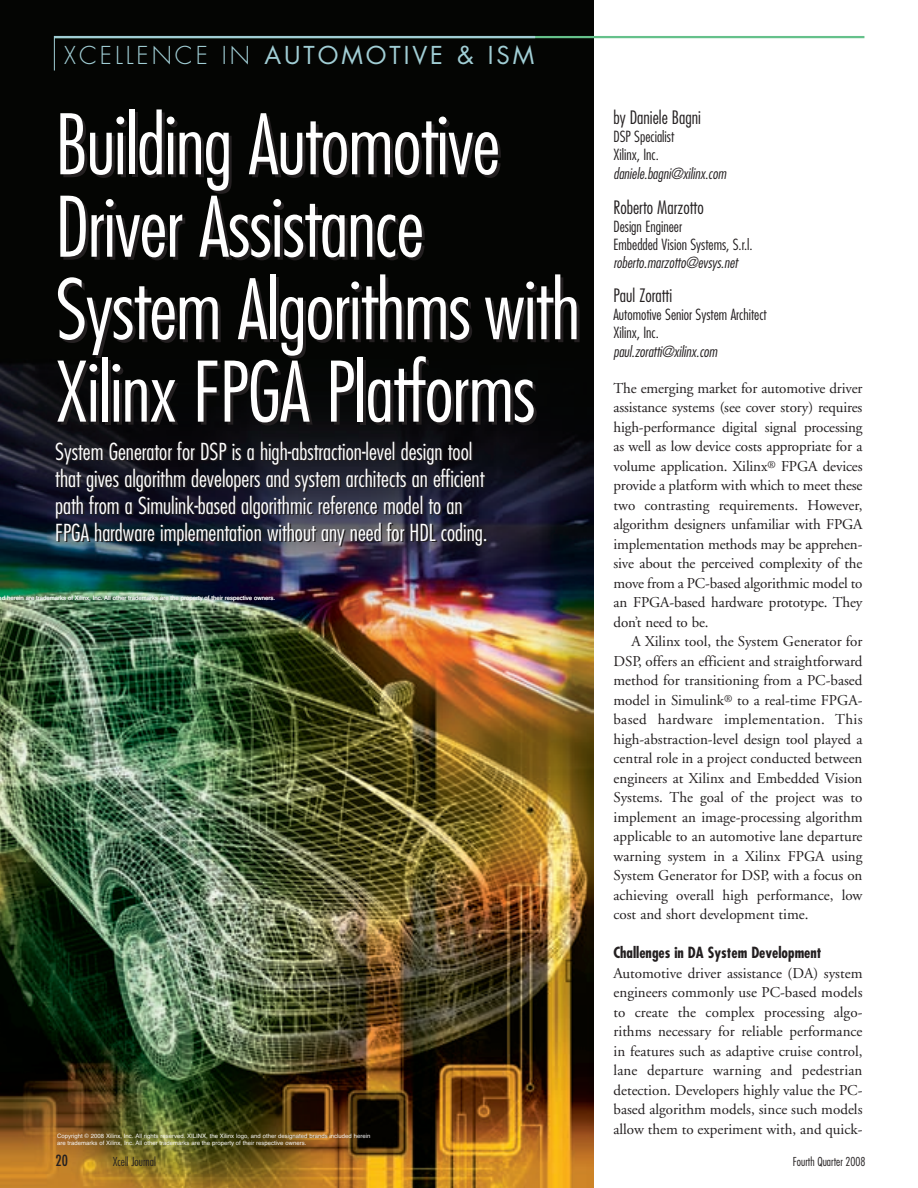
<style>
.page{position:relative;width:918px;height:1188px;background:#fff}
.page>*{position:absolute;margin:0;border:0;box-sizing:border-box;transform-origin:0 0}
.t1{font:300 condensed 81px/82.5px "Futura";letter-spacing:-.015em;color:#fff}
.t2{font:24px "Futura";letter-spacing:.125em;color:#a1ced5}
.t3{font:300 condensed 22.8px/27px "Futura";color:#fff}
.t4{font:300 condensed 18px "Futura";color:#231f20}
.t5{font:15px/19.5px "Adobe Garamond";color:#231f20;text-align:justify}
.t6{font:300 condensed 15px/18.3px "Futura";color:#231f20}
.t7{font:italic 300 condensed 15px "Futura";color:#231f20}
.t8{font:700 condensed 15px "Futura";color:#231f20}
.t9{font:500 condensed 15px "Futura";color:#231f20}
.t10{font:300 condensed 12px "Futura";color:#231f20}
.t11{font:6px/7.2px "Helvetica";color:#f7f7f7}
.t12{font:6px "Helvetica";color:#f1f1f2}
.s1{font-weight:300}
</style>
<div class="page">
<img style="left:0;top:0;width:593px;height:1188px">
<hr style="left:54px;top:36px;width:810px;height:2px;background:#65c18b">
<hr style="left:54px;top:36px;width:481px;height:2px;background:#a1ced5">
<hr style="left:54px;top:36px;width:1px;height:35px;background:#a1ced5">
<h2 class="t2" style="left:64px;top:44px;width:472px"><span class="s1">XCELLENCE IN</span> AUTOMOTIVE &amp; ISM</h2>
<h1 class="t1" style="left:56px;top:109px;width:526px">Building Automotive<br>Driver Assistance<br>System Algorithms with<br>Xilinx FPGA Platforms</h1>
<p class="t3" style="left:55px;top:439px;width:434px">System Generator for DSP is a high-abstraction-level design tool that gives algorithm developers and system architects an efficient path from a Simulink-based algorithmic reference model to an FPGA hardware implementation without any need for HDL coding.</p>
<p class="t12" style="left:-1px;top:596px;width:278px">ed herein are trademarks of Xilinx, Inc. All other trademarks are the property of their respective owners.</p>
<p class="t11" style="left:57px;top:1133px;width:315px">Copyright © 2008 Xilinx, Inc. All rights reserved. XILINX, the Xilinx logo, and other designated brands included herein are trademarks of Xilinx, Inc. All other trademarks are the property of their respective owners.</p>
<p class="t4" style="left:614px;top:109px;width:89px">by Daniele Bagni</p>
<p class="t6" style="left:614px;top:129px;width:62px">DSP Specialist<br>Xilinx, Inc.</p>
<p class="t7" style="left:614px;top:167px;width:116px">daniele.bagni@xilinx.com</p>
<p class="t4" style="left:614px;top:199px;width:92px">Roberto Marzotto</p>
<p class="t6" style="left:614px;top:218px;width:141px">Design Engineer<br>Embedded Vision Systems, S.r.l.</p>
<p class="t7" style="left:614px;top:256px;width:128px">roberto.marzotto@evsys.net</p>
<p class="t4" style="left:614px;top:287px;width:60px">Paul Zoratti</p>
<p class="t6" style="left:614px;top:306px;width:155px">Automotive Senior System Architect<br>Xilinx, Inc.</p>
<p class="t7" style="left:614px;top:345px;width:108px">paul.zoratti@xilinx.com</p>
<p class="t5" style="left:614px;top:380px;width:251px">The emerging market for automotive driver assistance systems (see cover story) requires high-performance digital signal processing as well as low device costs appropriate for a volume application. Xilinx<sup>®</sup> FPGA devices provide a platform with which to meet these two contrasting requirements. However, algorithm designers unfamiliar with FPGA implementation methods may be apprehen&shy;sive about the perceived complexity of the move from a PC-based algorithmic model to an FPGA-based hardware prototype. They don’t need to be.</p>
<p class="t5" style="left:614px;top:633px;width:251px;text-indent:18px">A Xilinx tool, the System Generator for DSP, offers an efficient and straightforward method for transitioning from a PC-based model in Simulink<sup>®</sup> to a real-time FPGA&shy;based hardware implementation. This high-abstraction-level design tool played a central role in a project conducted between engineers at Xilinx and Embedded Vision Systems. The goal of the project was to implement an image-processing algorithm applicable to an automotive lane departure warning system in a Xilinx FPGA using System Generator for DSP, with a focus on achieving overall high performance, low cost and short development time.</p>
<p class="t8" style="left:614px;top:946px;width:209px">Challenges in DA System Development</p>
<p class="t5" style="left:614px;top:965px;width:251px">Automotive driver assistance (DA) system engineers commonly use PC-based models to create the complex processing algo&shy;rithms necessary for reliable performance in features such as adaptive cruise control, lane departure warning and pedestrian detection. Developers highly value the PC&shy;based algorithm models, since such models allow them to experiment with, and quick-</p>
<p class="t9" style="left:55px;top:1154px;width:14px">20</p>
<p class="t10" style="left:113px;top:1156px;width:45px">Xcell Journal</p>
<p class="t10" style="left:793px;top:1156px;width:74px">Fourth Quarter 2008</p>
</div>
